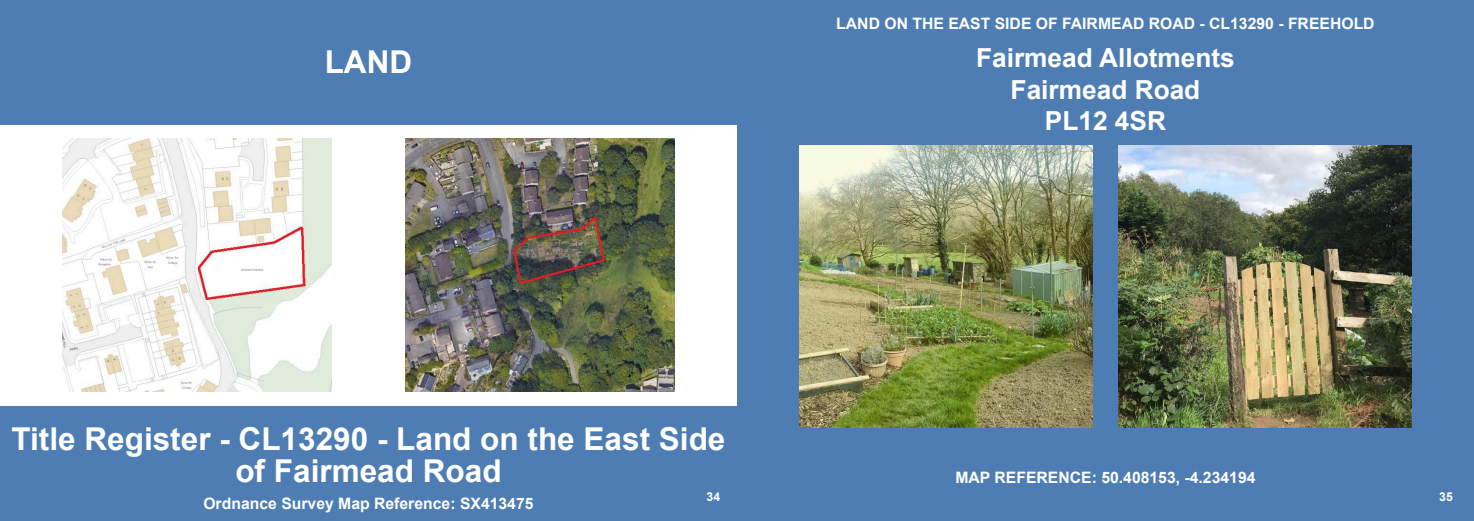
<style>
.page{position:relative;width:1474px;height:521px;background:#fff}
.page>*{position:absolute;margin:0;border:0;box-sizing:border-box;transform-origin:0 0}
.t1{font:700 31.5px/32.6px "Arial";color:#fff;text-align:center}
.t2{font:700 26.25px/31.5px "Arial";color:#fff;text-align:center}
.t3{font:700 15.75px "Arial";color:#fff}
.t4{font:700 12.25px "Arial";color:#fff}
</style>
<div class="page">
<div style="left:737px;top:0;width:736px;height:521px;background:#4d7db3"></div>
<img style="left:799px;top:146px;width:293px;height:281px">
<img style="left:1118px;top:146px;width:293px;height:281px">
<div style="left:0;top:0;width:737px;height:124px;background:#4d7db3"></div>
<div style="left:0;top:407px;width:737px;height:114px;background:#4d7db3"></div>
<img style="left:62px;top:139px;width:270px;height:252px">
<img style="left:405px;top:139px;width:270px;height:252px">
<h1 class="t1" style="left:325px;top:49px;width:89px">LAND</h1>
<p class="t3" style="left:836px;top:18px;width:540px">LAND ON THE EAST SIDE OF FAIRMEAD ROAD - CL13290 - FREEHOLD</p>
<h2 class="t2" style="left:976px;top:44px;width:260px">Fairmead Allotments<br>Fairmead Road<br>PL12 4SR</h2>
<h1 class="t1" style="left:12px;top:425px;width:715px">Title Register - CL13290 - Land on the East Side of Fairmead Road</h1>
<p class="t3" style="left:203px;top:498px;width:332px">Ordnance Survey Map Reference: SX413475</p>
<p class="t4" style="left:706px;top:492px;width:15px">34</p>
<p class="t3" style="left:955px;top:471px;width:301px">MAP REFERENCE: 50.408153, -4.234194</p>
<p class="t4" style="left:1439px;top:492px;width:15px">35</p>
</div>
